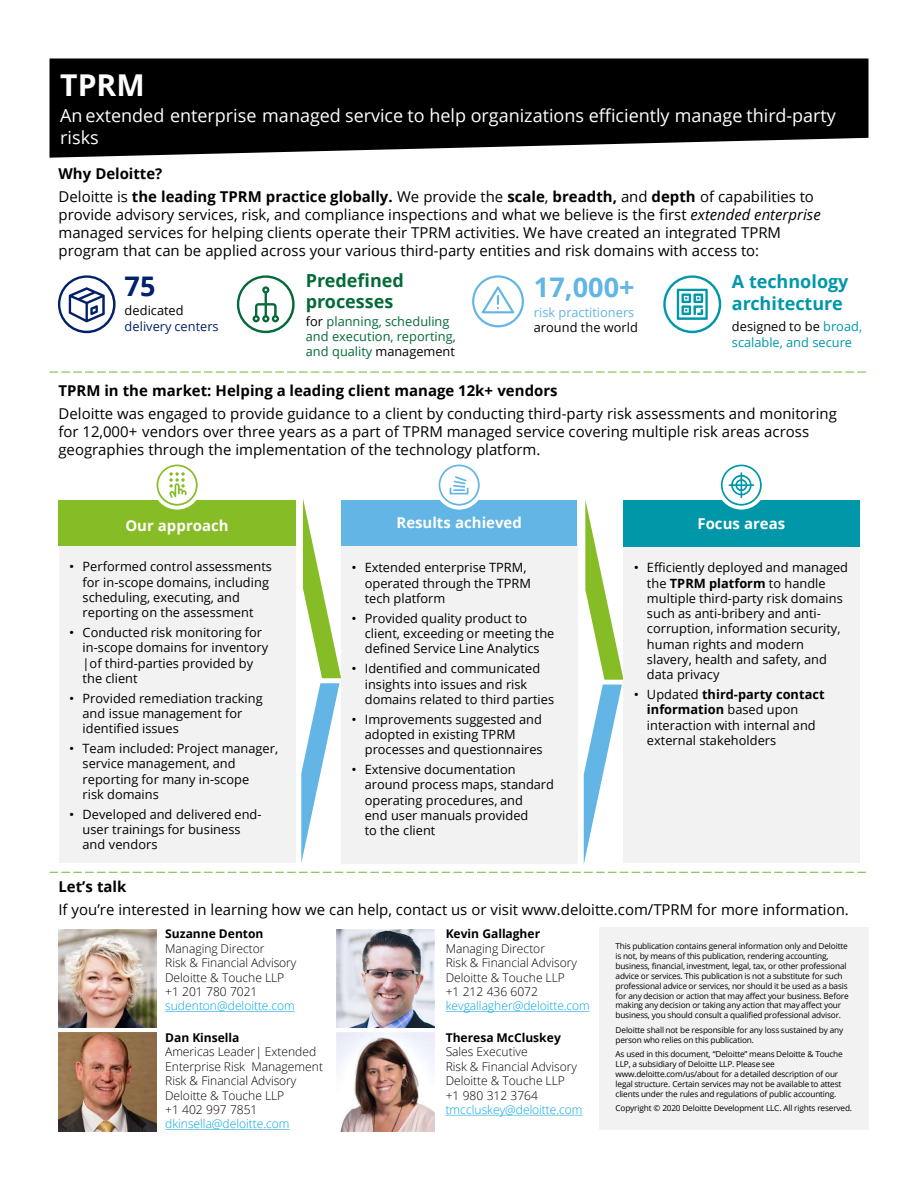
<style>
.page{position:relative;width:918px;height:1188px;background:#fff}
.page>*{position:absolute;margin:0;border:0;box-sizing:border-box;transform-origin:0 0}
.t1{font:700 30px "Open Sans";color:#fff}
.t2{font:700 27px "Open Sans";color:#62b5e5}
.t3{font:700 27px "Open Sans";color:#012169}
.t4{font:18px/21.6px "Open Sans";letter-spacing:-.005em;color:#fff}
.t5{font:700 18px/21.6px "Open Sans";color:#0097a9}
.t6{font:700 18px/21.6px "Open Sans";color:#046a38}
.t7{font:15px/18px "Open Sans";color:#000}
.t8{font:700 15px "Open Sans";color:#000}
.t9{font:700 15px "Open Sans";color:#fff}
.t10{font:12.75px/15.3px "Open Sans";color:#000}
.t11{font:12.75px/15.3px "Open Sans";color:#046a38}
.t12{font:12.75px/15.3px "Open Sans";color:#0097a9}
.t13{font:12.75px/15.3px "Open Sans";color:#62b5e5}
.t14{font:12.75px/15.3px "Open Sans";color:#012169}
.t15{font:300 12px/14.4px "Open Sans";color:#000}
.t16{font:300 12px "Open Sans";color:#00a3e0}
.t17{font:700 12px "Open Sans";color:#000}
.t18{font:8.25px/9.9px "Open Sans";letter-spacing:-.02em;color:#000}
.s1{font-weight:700}
.s2{font-style:italic}
.s3{color:#000}
.s4{font-family:"Arial"}
</style>
<div class="page">
<div style="left:599px;top:927px;width:269px;height:203px;background:#f2f2f2"></div>
<svg style="left:584px;top:500px;width:39px;height:363px"></svg>
<svg style="left:301px;top:499px;width:40px;height:364px"></svg>
<svg style="left:50px;top:58px;width:818px;height:100px;background:#1b1b1b"></svg>
<img style="left:58px;top:929px;width:99px;height:99px">
<img style="left:58px;top:1033px;width:99px;height:98px">
<img style="left:337px;top:929px;width:98px;height:99px">
<img style="left:337px;top:1033px;width:98px;height:98px">
<div style="left:59px;top:543px;width:236px;height:320px;background:#f2f2f2"></div>
<div style="left:341px;top:544px;width:236px;height:319px;background:#f2f2f2"></div>
<div style="left:623px;top:544px;width:237px;height:319px;background:#f2f2f2"></div>
<svg style="left:50px;top:872px;width:816px;height:1px"></svg>
<svg style="left:165px;top:1011px;width:130px;height:1px"></svg>
<svg style="left:165px;top:1129px;width:125px;height:1px"></svg>
<svg style="left:446px;top:1011px;width:144px;height:1px"></svg>
<svg style="left:446px;top:1115px;width:136px;height:1px"></svg>
<svg style="left:50px;top:372px;width:816px;height:1px"></svg>
<svg style="left:663px;top:275px;width:58px;height:58px"></svg>
<svg style="left:472px;top:275px;width:52px;height:52px"></svg>
<svg style="left:237px;top:275px;width:58px;height:58px"></svg>
<svg style="left:58px;top:275px;width:58px;height:58px"></svg>
<div style="left:341px;top:500px;width:236px;height:46px;background:#62b5e5"></div>
<div style="left:623px;top:500px;width:237px;height:46px;background:#0097a9"></div>
<div style="left:58px;top:500px;width:238px;height:46px;background:#86bc25"></div>
<div style="left:153px;top:461px;width:48px;height:49px;background:#fff;border-radius:50%"></div>
<svg style="left:157px;top:465px;width:41px;height:41px"></svg>
<div style="left:435px;top:461px;width:48px;height:49px;background:#fff;border-radius:50%"></div>
<svg style="left:439px;top:465px;width:41px;height:41px"></svg>
<div style="left:717px;top:461px;width:49px;height:49px;background:#fff;border-radius:50%"></div>
<svg style="left:721px;top:465px;width:41px;height:41px"></svg>
<p class="t1" style="left:60px;top:64px;width:86px">TPRM</p>
<p class="t4" style="left:60px;top:104px;width:777px">An extended enterprise managed service to help organizations efficiently manage third-party risks</p>
<p class="t8" style="left:58px;top:163px;width:105px">Why Deloitte?</p>
<p class="t7" style="left:58px;top:187px;width:764px">Deloitte is <span class="s1">the leading TPRM practice globally.</span> We provide the <span class="s1">scale</span>, <span class="s1">breadth,</span> and <span class="s1">depth</span> of capabilities to provide advisory services, risk, and compliance inspections and what we believe is the first <span class="s2">extended enterprise </span>managed services for helping clients operate their TPRM activities. We have created an integrated TPRM program that can be applied across your various third-party entities and risk domains with access to:</p>
<p class="t3" style="left:125px;top:267px;width:32px">75</p>
<p class="t14" style="left:125px;top:303px;width:96px"><span class="s3">dedicated </span>delivery centers</p>
<p class="t6" style="left:306px;top:269px;width:100px">Predefined processes</p>
<p class="t11" style="left:306px;top:313px;width:152px"><span class="s3">for</span> planning, scheduling and execution, reporting, and quality <span class="s3">management</span></p>
<p class="t8" style="left:58px;top:380px;width:501px">TPRM in the market: Helping a leading client manage 12k+ vendors</p>
<p class="t7" style="left:58px;top:404px;width:780px">Deloitte was engaged to provide guidance to a client by conducting third-party risk assessments and monitoring for 12,000+ vendors over three years as a part of TPRM managed service covering multiple risk areas across geographies through the implementation of the technology platform.</p>
<p class="t5" style="left:732px;top:271px;width:118px">A technology architecture</p>
<p class="t2" style="left:534px;top:268px;width:102px">17,000+</p>
<p class="t13" style="left:534px;top:304px;width:105px">risk practitioners <span class="s3">around the world</span></p>
<p class="t12" style="left:732px;top:319px;width:132px"><span class="s3">designed to be</span> broad, scalable, and secure</p>
<p class="t9" style="left:125px;top:515px;width:105px">Our approach</p>
<p class="t9" style="left:396px;top:512px;width:127px">Results achieved</p>
<p class="t9" style="left:697px;top:512px;width:89px">Focus areas</p>
<p class="t10" style="left:83px;top:559px;width:191px;text-indent:-13px"><span class="s4">•</span> Performed control assessments for in-scope domains, including scheduling, executing, and reporting on the assessment</p>
<p class="t10" style="left:83px;top:624px;width:187px;text-indent:-13px"><span class="s4">•</span> Conducted risk monitoring for in-scope domains for inventory |of third-parties provided by the client</p>
<p class="t10" style="left:83px;top:690px;width:182px;text-indent:-13px"><span class="s4">•</span> Provided remediation tracking and issue management for identified issues</p>
<p class="t10" style="left:83px;top:741px;width:197px;text-indent:-13px"><span class="s4">•</span> Team included: Project manager, service management, and reporting for many in-scope<br>risk domains</p>
<p class="t10" style="left:83px;top:806px;width:181px;text-indent:-13px"><span class="s4">•</span> Developed and delivered end&shy;user trainings for business and vendors</p>
<p class="t10" style="left:365px;top:560px;width:168px;text-indent:-13px"><span class="s4">•</span> Extended enterprise TPRM, operated through the TPRM tech platform</p>
<p class="t10" style="left:365px;top:610px;width:191px;text-indent:-13px"><span class="s4">•</span> Provided quality product to client, exceeding or meeting the defined Service Line Analytics</p>
<p class="t10" style="left:365px;top:661px;width:191px;text-indent:-13px"><span class="s4">•</span> Identified and communicated insights into issues and risk domains related to third parties</p>
<p class="t10" style="left:365px;top:711px;width:179px;text-indent:-13px"><span class="s4">•</span> Improvements suggested and adopted in existing TPRM processes and questionnaires</p>
<p class="t10" style="left:365px;top:761px;width:191px;text-indent:-13px"><span class="s4">•</span> Extensive documentation around process maps, standard operating procedures, and<br>end user manuals provided<br>to the client</p>
<p class="t10" style="left:647px;top:560px;width:203px;text-indent:-13px"><span class="s4">•</span> Efficiently deployed and managed the <span class="s1">TPRM platform</span> to handle multiple third-party risk domains such as anti-bribery and anti&shy;corruption, information security, human rights and modern slavery, health and safety, and data privacy</p>
<p class="t10" style="left:647px;top:687px;width:179px;text-indent:-13px"><span class="s4">•</span> Updated <span class="s1">third-party contact information</span> based upon interaction with internal and external stakeholders</p>
<p class="t8" style="left:58px;top:876px;width:69px">Let’s talk</p>
<p class="t7" style="left:58px;top:900px;width:792px">If you’re interested in learning how we can help, contact us or visit www.deloitte.com/TPRM for more information.</p>
<p class="t17" style="left:165px;top:926px;width:100px">Suzanne Denton</p>
<p class="t15" style="left:165px;top:941px;width:101px">Managing Director</p>
<p class="t15" style="left:165px;top:955px;width:133px">Risk &amp; Financial Advisory</p>
<p class="t15" style="left:165px;top:970px;width:121px">Deloitte &amp; Touche LLP</p>
<p class="t15" style="left:165px;top:984px;width:94px">+1 201 780 7021</p>
<p class="t16" style="left:165px;top:998px;width:131px">sudenton@deloitte.com</p>
<p class="t17" style="left:165px;top:1029px;width:76px">Dan Kinsella</p>
<p class="t15" style="left:165px;top:1045px;width:159px">Americas Leader| Extended<br>Enterprise Risk Management</p>
<p class="t15" style="left:165px;top:1073px;width:133px">Risk &amp; Financial Advisory</p>
<p class="t15" style="left:165px;top:1088px;width:121px">Deloitte &amp; Touche LLP</p>
<p class="t15" style="left:165px;top:1102px;width:94px">+1 402 997 7851</p>
<p class="t16" style="left:165px;top:1116px;width:126px">dkinsella@deloitte.com</p>
<p class="t17" style="left:446px;top:926px;width:96px">Kevin Gallagher</p>
<p class="t15" style="left:446px;top:941px;width:101px">Managing Director</p>
<p class="t15" style="left:446px;top:955px;width:133px">Risk &amp; Financial Advisory</p>
<p class="t15" style="left:446px;top:970px;width:121px">Deloitte &amp; Touche LLP</p>
<p class="t15" style="left:446px;top:984px;width:94px">+1 212 436 6072</p>
<p class="t16" style="left:446px;top:998px;width:146px">kevgallagher@deloitte.com</p>
<p class="t17" style="left:446px;top:1029px;width:117px">Theresa McCluskey</p>
<p class="t15" style="left:446px;top:1045px;width:84px">Sales Executive</p>
<p class="t15" style="left:446px;top:1059px;width:133px">Risk &amp; Financial Advisory</p>
<p class="t15" style="left:446px;top:1073px;width:121px">Deloitte &amp; Touche LLP</p>
<p class="t15" style="left:446px;top:1088px;width:94px">+1 980 312 3764</p>
<p class="t16" style="left:446px;top:1101px;width:138px">tmccluskey@deloitte.com</p>
<p class="t18" style="left:616px;top:941px;width:235px">This publication contains general information only and Deloitte is not, by means of this publication, rendering accounting, business, financial, investment, legal, tax, or other professional advice or services. This publication is not a substitute for such professional advice or services, nor should it be used as a basis for any decision or action that may affect your business. Before making any decision or taking any action that may affect your business, you should consult a qualified professional advisor.</p>
<p class="t18" style="left:616px;top:1025px;width:229px">Deloitte shall not be responsible for any loss sustained by any person who relies on this publication.</p>
<p class="t18" style="left:616px;top:1049px;width:229px">As used in this document, “Deloitte” means Deloitte &amp; Touche LLP, a subsidiary of Deloitte LLP. Please see www.deloitte.com/us/about for a detailed description of our legal structure. Certain services may not be available to attest clients under the rules and regulations of public accounting.</p>
<p class="t18" style="left:616px;top:1103px;width:238px">Copyright © 2020 Deloitte Development LLC. All rights reserved.</p>
</div>
